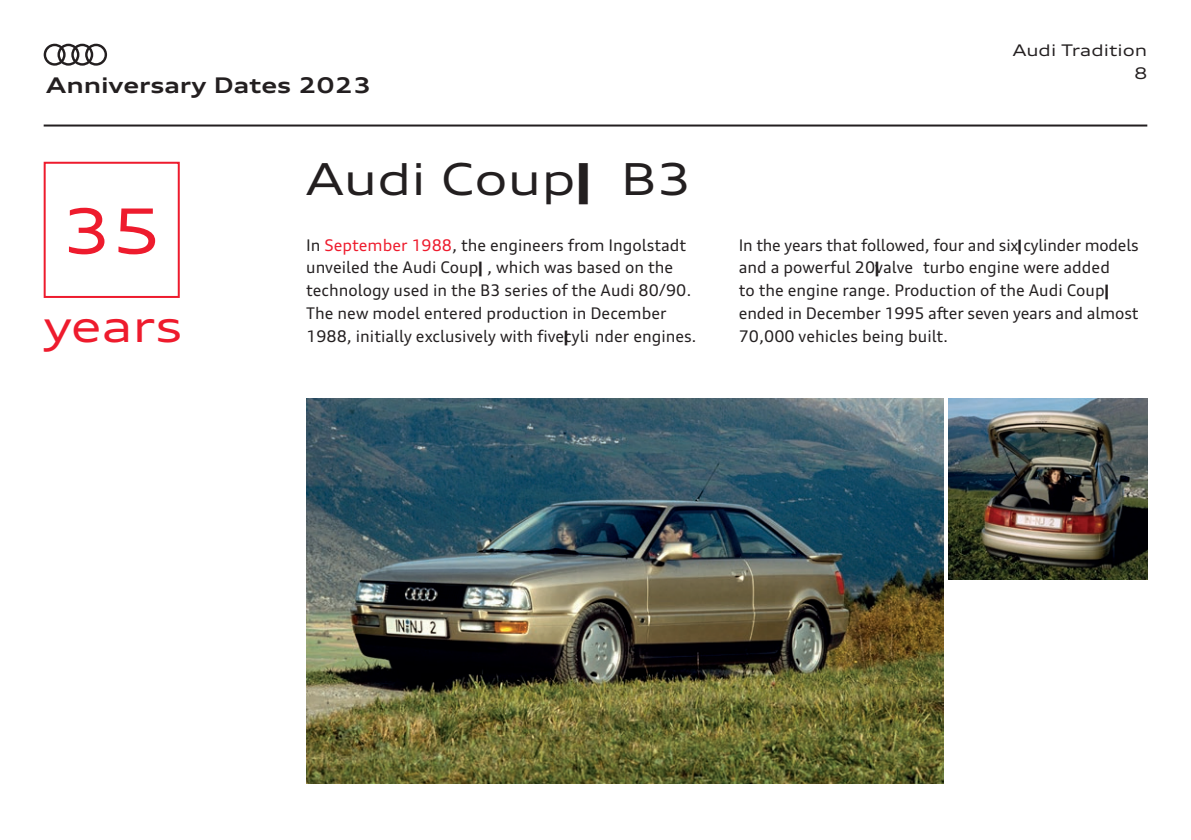
<style>
.page{position:relative;width:1191px;height:840px;background:#fff}
.page>*{position:absolute;margin:0;border:0;box-sizing:border-box;transform-origin:0 0}
.t1{font:expanded 62.2px "Audi Type";color:#ee1b2d}
.t2{font:expanded 44px "Audi Type";color:#231f20}
.t3{font:expanded 44px "Audi Type";letter-spacing:-.01em;color:#ee1b2d}
.t4{font:700 expanded 21.6px "Audi Type";color:#231f20}
.t5{font:16px/22.8px "Audi Type";color:#231f20}
.t6{font:expanded 16px/22.8px "Audi Type";color:#231f20;text-align:right}
.s1{color:#ee1b2d}
</style>
<div class="page">
<hr style="left:44px;top:124px;width:1103px;height:2px;background:#231f20">
<svg style="left:44px;top:44px;width:63px;height:22px"></svg>
<img style="left:948px;top:398px;width:199px;height:181px">
<div style="left:44px;top:162px;width:136px;height:136px;border:2px solid #ee1b2d"></div>
<img style="left:306px;top:398px;width:637px;height:384px">
<h3 class="t4" style="left:46px;top:72px;width:326px">Anniversary Dates 2023</h3>
<p class="t6" style="left:1012px;top:38px;width:136px">Audi Tradition<br>8</p>
<h1 class="t1" style="left:62px;top:192px;width:101px">35</h1>
<h2 class="t3" style="left:44px;top:298px;width:141px">years</h2>
<h2 class="t2" style="left:306px;top:152px;width:387px">Audi CoupÈ B3</h2>
<p class="t5" style="left:306px;top:233px;width:392px">In <span class="s1">September 1988</span>, the engineers from Ingolstadt unveiled the Audi CoupÈ , which was based on the technology used in the B3 series of the Audi 80/90.<br>The new model entered production in December 1988, initially exclusively with five≠cyli nder engines.</p>
<p class="t5" style="left:739px;top:233px;width:401px">In the years that followed, four and six≠ cylinder models and a powerful 20≠valve turbo engine were added<br>to the engine range. Production of the Audi CoupÈ ended in December 1995 after seven years and almost 70,000 vehicles being built.</p>
</div>
